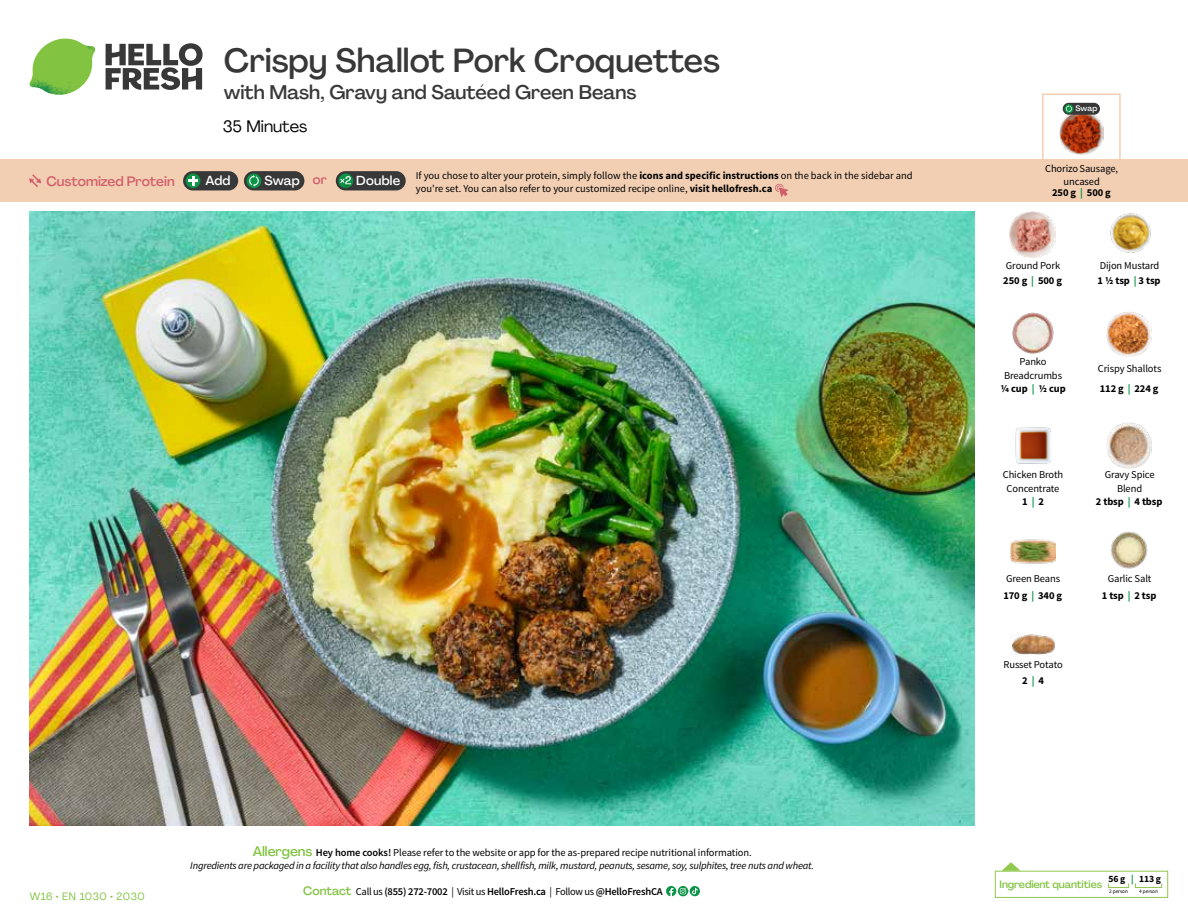
<style>
.page{position:relative;width:1188px;height:918px;background:#fff}
.page>*{position:absolute;margin:0;border:0;box-sizing:border-box;transform-origin:0 0}
.t1{font:500 33px "Agrandir";color:#383839}
.t2{font:500 19.5px "Agrandir";color:#383839}
.t3{font:16.5px "Agrandir";color:#000}
.t4{font:500 13.5px "Agrandir";color:#d15f6a}
.t5{font:500 12.9px "Agrandir";letter-spacing:.015em;color:#fff}
.t6{font:10.5px/13.2px "Source Sans Pro";letter-spacing:-.01em;color:#000;text-align:center}
.t7{font:italic 10.5px/13.5px "Source Sans Pro";letter-spacing:-.02em;color:#000;text-align:center}
.t8{font:600 10.5px "Source Sans Pro";letter-spacing:-.02em;color:#000}
.t9{font:500 10.5px "Agrandir";letter-spacing:-.01em;color:#82c341}
.t10{font:10.5px "Agrandir";letter-spacing:.05em;color:#82c341}
.t11{font:700 10.5px "Source Sans Pro";color:#000}
.t12{font:700 9.6px "Source Sans Pro";color:#000}
.t13{font:500 7.95px "Agrandir";color:#fff}
.t14{font:5.25px "Source Sans Pro";letter-spacing:-.01em;color:#000}
.s1{color:#d15f6a}
.s2{color:#0b9446}
.s3{font-weight:700}
.s4{font-weight:700;color:#0b9446}
.s5{font-family:"Agrandir";font-weight:500;font-style:normal;font-size:13.5px;color:#82c341}
.s6{font-weight:600;font-style:normal}
.s7{font-style:normal}
.s8{font-family:"Agrandir";font-weight:500;font-size:12px;color:#82c341}
.s9{font-weight:400}
</style>
<div class="page">
<svg style="left:106px;top:43px;width:97px;height:47px"></svg>
<svg style="left:34px;top:39px;width:59px;height:38px"></svg>
<img style="left:65px;top:39px;width:30px;height:25px">
<img style="left:33px;top:60px;width:56px;height:10px">
<img style="left:29px;top:64px;width:58px;height:31px">
<img style="left:64px;top:70px;width:25px;height:24px">
<img style="left:30px;top:211px;width:945px;height:615px">
<svg style="left:690px;top:886px;width:10px;height:10px"></svg>
<svg style="left:666px;top:886px;width:32px;height:10px"></svg>
<svg style="left:1002px;top:862px;width:19px;height:9px"></svg>
<div style="left:995px;top:871px;width:173px;height:27px;border:1px solid #91c84e"></div>
<div style="left:1108px;top:883px;width:21px;height:5px;border:1px solid #91c84e"></div>
<div style="left:1135px;top:883px;width:27px;height:5px;border:1px solid #91c84e"></div>
<img style="left:1012px;top:312px;width:42px;height:42px">
<img style="left:1106px;top:312px;width:46px;height:45px">
<img style="left:1015px;top:427px;width:36px;height:37px">
<img style="left:1107px;top:423px;width:45px;height:45px">
<img style="left:1011px;top:539px;width:45px;height:25px">
<img style="left:1110px;top:531px;width:38px;height:38px">
<img style="left:1011px;top:633px;width:44px;height:22px">
<img style="left:1110px;top:213px;width:41px;height:40px">
<img style="left:1010px;top:212px;width:45px;height:45px">
<div style="left:0;top:160px;width:1188px;height:42px;background:#f2cfb3"></div>
<svg style="left:29px;top:174px;width:12px;height:13px"></svg>
<div style="left:336px;top:171px;width:70px;height:19px;background:#383839;border-radius:10px"></div>
<svg style="left:338px;top:173px;width:15px;height:15px"></svg>
<div style="left:341px;top:180px;width:11px;height:11px;background:#000;opacity:.35"></div>
<svg style="left:339px;top:176px;width:12px;height:8px"></svg>
<div style="left:244px;top:171px;width:60px;height:19px;background:#383839;border-radius:10px"></div>
<div style="left:247px;top:173px;width:14px;height:15px;background:#0b9446;border-radius:50%"></div>
<svg style="left:249px;top:175px;width:10px;height:12px"></svg>
<div style="left:183px;top:171px;width:55px;height:19px;background:#383839;border-radius:10px"></div>
<div style="left:186px;top:173px;width:14px;height:15px;background:#0b9446;border-radius:50%"></div>
<svg style="left:188px;top:176px;width:10px;height:10px"></svg>
<svg style="left:775px;top:183px;width:13px;height:14px"></svg>
<div style="left:1042px;top:94px;width:79px;height:69px;border:2px solid #f2cfb3"></div>
<img style="left:1060px;top:112px;width:43px;height:43px">
<div style="left:1063px;top:103px;width:37px;height:12px;background:#383839;border-radius:6px"></div>
<svg style="left:1064px;top:104px;width:9px;height:9px"></svg>
<svg style="left:1066px;top:105px;width:6px;height:7px"></svg>
<h1 class="t1" style="left:224px;top:40px;width:498px">Crispy Shallot Pork Croquettes</h1>
<h2 class="t2" style="left:224px;top:80px;width:414px">with Mash, Gravy and Sautéed Green Beans</h2>
<h3 class="t3" style="left:223px;top:116px;width:86px">35 Minutes</h3>
<p class="t13" style="left:1075px;top:104px;width:24px">Swap</p>
<p class="t4" style="left:46px;top:173px;width:130px">Customized Protein</p>
<p class="t5" style="left:205px;top:172px;width:27px">Add</p>
<p class="t5" style="left:264px;top:172px;width:64px">Swap <span class="s1">or</span></p>
<p class="t5" style="left:356px;top:172px;width:45px">Double</p>
<p class="t6" style="left:1045px;top:162px;width:75px">Chorizo Sausage, uncased</p>
<p class="t11" style="left:1052px;top:185px;width:60px">250 g <span class="s2">|</span> 500 g</p>
<p class="t6" style="left:416px;top:168px;width:498px;text-align:left">If you chose to alter your protein, simply follow the <span class="s3">icons and specific instructions</span> on the back in the sidebar and you're set. You can also refer to your customized recipe online, <span class="s3">visit hellofresh.ca</span></p>
<p class="t6" style="left:1003px;top:259px;width:60px;line-height:14.1px;text-align:left">Ground Pork<br><span class="s3">250 g</span> <span class="s4">|</span> <span class="s3">500 g</span></p>
<p class="t6" style="left:1097px;top:259px;width:65px;line-height:14.2px;text-align:left">Dijon Mustard<br><span class="s3">1 1/2 tsp</span> <span class="s4">|</span> <span class="s3">3 tsp</span></p>
<p class="t6" style="left:1000px;top:356px;width:67px">Panko<br>Breadcrumbs<br><span class="s3">1/4 cup</span> <span class="s4">|</span> <span class="s3">1/2 cup</span></p>
<p class="t6" style="left:1098px;top:358px;width:65px;line-height:20.1px;text-align:left">Crispy Shallots<br><span class="s3">112 g</span> <span class="s4">|</span> <span class="s3">224 g</span></p>
<p class="t6" style="left:1003px;top:468px;width:62px">Chicken Broth<br>Concentrate<br><span class="s3">1</span> <span class="s4">|</span> <span class="s3">2</span></p>
<p class="t6" style="left:1096px;top:468px;width:68px">Gravy Spice<br>Blend<br><span class="s3">2 tbsp</span> <span class="s4">|</span> <span class="s3">4 tbsp</span></p>
<p class="t6" style="left:1003px;top:571px;width:60px;line-height:17px;text-align:left">Green Beans<br><span class="s3">170 g</span> <span class="s4">|</span> <span class="s3">340 g</span></p>
<p class="t6" style="left:1102px;top:571px;width:56px;line-height:17px">Garlic Salt<br><span class="s3">1 tsp</span> <span class="s4">|</span> <span class="s3">2 tsp</span></p>
<p class="t10" style="left:30px;top:890px;width:117px">W16 • EN 1030 • 2030</p>
<p class="t7" style="left:190px;top:846px;width:625px"><span class="s5">Allergens</span> <span class="s6">Hey home cooks!</span> <span class="s7">Please refer to the website or app for the as-prepared recipe nutritional information.<br></span>Ingredients are packaged in a facility that also handles egg, fish, crustacean, shellfish, milk, mustard, peanuts, sesame, soy, sulphites, tree nuts and wheat.</p>
<p class="t8" style="left:303px;top:885px;width:361px"><span class="s8">Contact</span> <span class="s9">Call us</span> (855) 272-7002 <span class="s9">| Visit us</span> HelloFresh.ca <span class="s9">| Follow us</span> @HelloFreshCA</p>
<p class="t6" style="left:1003px;top:657px;width:61px;line-height:15.9px">Russet Potato<br><span class="s3">2</span> <span class="s4">|</span> <span class="s3">4</span></p>
<p class="t12" style="left:1108px;top:873px;width:54px">56 g <span class="s2">|</span> 113 g</p>
<p class="t14" style="left:1109px;top:888px;width:20px">2 person</p>
<p class="t14" style="left:1139px;top:888px;width:20px">4 person</p>
<p class="t9" style="left:1000px;top:878px;width:104px">Ingredient quantities</p>
</div>
